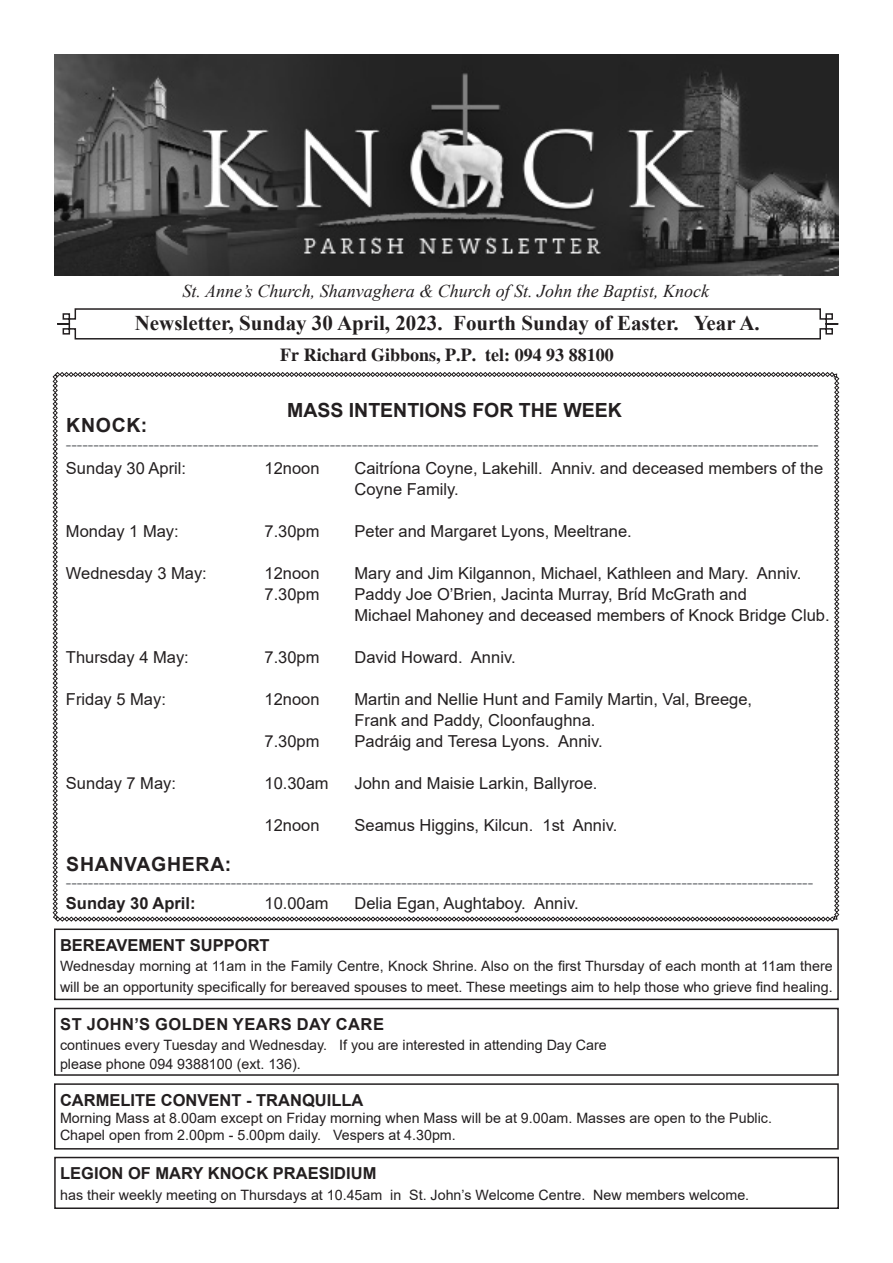
<style>
.page{position:relative;width:893px;height:1263px;background:#fff}
.page>*{position:absolute;margin:0;border:0;box-sizing:border-box;transform-origin:0 0}
.t1{font:700 21px "Times New Roman";color:#231f20}
.t2{font:700 19.5px "Arial";color:#231f20}
.t3{font:700 19.5px "Arial";letter-spacing:.035em;color:#231f20}
.t4{font:italic 18px "Times New Roman";color:#231f20}
.t5{font:700 18px "Times";color:#231f20}
.t6{font:16.5px/21px "Arial";color:#231f20}
.t7{font:16.5px "Arial";color:#8a8c8f}
.t8{font:700 16.5px "Arial";color:#231f20}
.t9{font:700 16.5px "Arial";letter-spacing:.03em;color:#231f20}
.t10{font:14.25px/20.2px "Arial";color:#231f20}
</style>
<div class="page">
<svg style="left:53px;top:372px;width:786px;height:549px"></svg>
<svg style="left:57px;top:308px;width:782px;height:32px"></svg>
<img style="left:54px;top:54px;width:785px;height:221px">
<div style="left:54px;top:928px;width:785px;height:72px;border:2px solid #231f20"></div>
<div style="left:54px;top:1008px;width:785px;height:68px;border:2px solid #231f20"></div>
<div style="left:54px;top:1083px;width:785px;height:66px;border:2px solid #231f20"></div>
<div style="left:54px;top:1157px;width:785px;height:52px;border:2px solid #231f20"></div>
<p class="t4" style="left:183px;top:278px;width:528px">St. Anne’s Church, Shanvaghera &amp; Church of St. John the Baptist, Knock</p>
<p class="t1" style="left:135px;top:308px;width:626px">Newsletter, Sunday 30 April, 2023. Fourth Sunday of Easter. Year A.</p>
<p class="t5" style="left:280px;top:344px;width:335px">Fr Richard Gibbons, P.P. tel: 094 93 88100</p>
<p class="t2" style="left:287px;top:396px;width:336px">MASS INTENTIONS FOR THE WEEK</p>
<p class="t2" style="left:66px;top:412px;width:83px">KNOCK:</p>
<p class="t7" style="left:66px;top:432px;width:754px">-----------------------------------------------------------------------------------------------------------------------------------------</p>
<p class="t6" style="left:66px;top:457px;width:122px">Sunday 30 April:</p>
<p class="t6" style="left:264px;top:457px;width:57px">12noon</p>
<p class="t6" style="left:354px;top:457px;width:470px">Caitríona Coyne, Lakehill. Anniv. and deceased members of the<br>Coyne Family.</p>
<p class="t6" style="left:66px;top:520px;width:114px">Monday 1 May:</p>
<p class="t6" style="left:264px;top:520px;width:57px">7.30pm</p>
<p class="t6" style="left:354px;top:520px;width:279px">Peter and Margaret Lyons, Meeltrane.</p>
<p class="t6" style="left:66px;top:562px;width:142px">Wednesday 3 May:</p>
<p class="t6" style="left:264px;top:562px;width:57px">12noon</p>
<p class="t6" style="left:354px;top:562px;width:448px">Mary and Jim Kilgannon, Michael, Kathleen and Mary. Anniv.</p>
<p class="t6" style="left:264px;top:583px;width:57px">7.30pm</p>
<p class="t6" style="left:354px;top:583px;width:477px">Paddy Joe O’Brien, Jacinta Murray, Bríd McGrath and<br>Michael Mahoney and deceased members of Knock Bridge Club.</p>
<p class="t6" style="left:66px;top:646px;width:124px">Thursday 4 May:</p>
<p class="t6" style="left:264px;top:646px;width:57px">7.30pm</p>
<p class="t6" style="left:354px;top:646px;width:163px">David Howard. Anniv.</p>
<p class="t6" style="left:66px;top:688px;width:101px">Friday 5 May:</p>
<p class="t6" style="left:264px;top:688px;width:57px">12noon</p>
<p class="t6" style="left:354px;top:688px;width:399px">Martin and Nellie Hunt and Family Martin, Val, Breege,<br>Frank and Paddy, Cloonfaughna.</p>
<p class="t6" style="left:264px;top:730px;width:57px">7.30pm</p>
<p class="t6" style="left:354px;top:730px;width:250px">Padráig and Teresa Lyons. Anniv.</p>
<p class="t6" style="left:66px;top:772px;width:112px">Sunday 7 May:</p>
<p class="t6" style="left:264px;top:772px;width:66px">10.30am</p>
<p class="t6" style="left:354px;top:772px;width:245px">John and Maisie Larkin, Ballyroe.</p>
<p class="t6" style="left:264px;top:814px;width:57px">12noon</p>
<p class="t6" style="left:354px;top:814px;width:264px">Seamus Higgins, Kilcun. 1st Anniv.</p>
<p class="t3" style="left:66px;top:851px;width:166px">SHANVAGHERA:</p>
<p class="t7" style="left:66px;top:871px;width:749px">----------------------------------------------------------------------------------------------------------------------------------------</p>
<p class="t8" style="left:66px;top:891px;width:131px">Sunday 30 April:</p>
<p class="t6" style="left:264px;top:892px;width:66px">10.00am</p>
<p class="t6" style="left:354px;top:892px;width:226px">Delia Egan, Aughtaboy. Anniv.</p>
<p class="t8" style="left:60px;top:934px;width:211px">BEREAVEMENT SUPPORT</p>
<p class="t10" style="left:60px;top:956px;width:774px">Wednesday morning at 11am in the Family Centre, Knock Shrine. Also on the first Thursday of each month at 11am there will be an opportunity specifically for bereaved spouses to meet. These meetings aim to help those who grieve find healing.</p>
<p class="t9" style="left:60px;top:1013px;width:325px">ST JOHN’S GOLDEN YEARS DAY CARE</p>
<p class="t10" style="left:60px;top:1035px;width:548px;line-height:19.5px">continues every Tuesday and Wednesday. If you are interested in attending Day Care please phone 094 9388100 (ext. 136).</p>
<p class="t8" style="left:60px;top:1088px;width:305px">CARMELITE CONVENT - TRANQUILLA</p>
<p class="t10" style="left:60px;top:1109px;width:714px;line-height:17.1px">Morning Mass at 8.00am except on Friday morning when Mass will be at 9.00am. Masses are open to the Public.<br>Chapel open from 2.00pm - 5.00pm daily. Vespers at 4.30pm.</p>
<p class="t8" style="left:60px;top:1162px;width:318px">LEGION OF MARY KNOCK PRAESIDIUM</p>
<p class="t10" style="left:60px;top:1184px;width:691px">has their weekly meeting on Thursdays at 10.45am in St. John’s Welcome Centre. New members welcome.</p>
</div>
